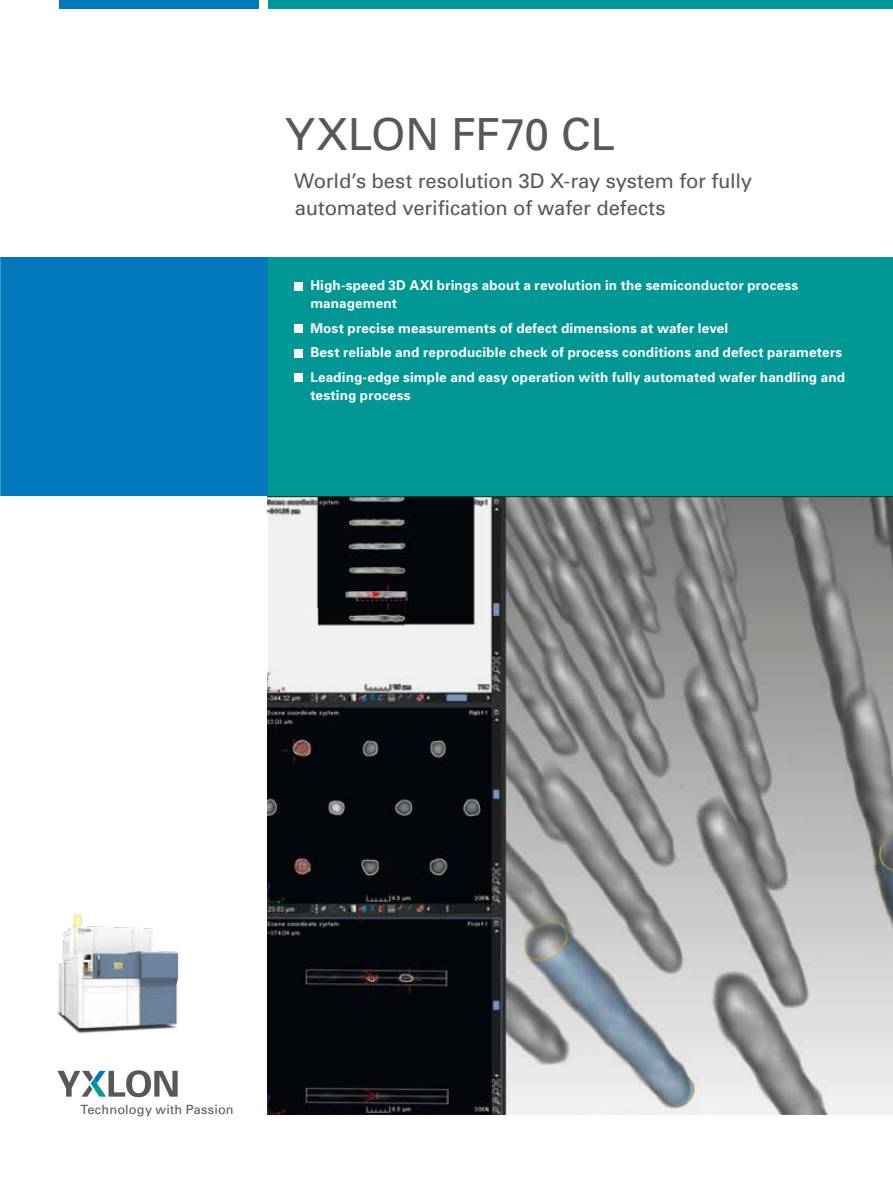
<style>
.page{position:relative;width:893px;height:1188px;background:#fff}
.page>*{position:absolute;margin:0;border:0;box-sizing:border-box;transform-origin:0 0}
.t1{font:44.25px "Univers";letter-spacing:-.01em;color:#58585a}
.t2{font:20.25px/27px "Univers";letter-spacing:-.005em;color:#58585a}
.t3{font:700 13.5px/24.5px "Univers";letter-spacing:.01em;color:#fff}
.t4{font:12.75px "Univers";letter-spacing:.015em;color:#58585a}
</style>
<div class="page">
<div style="left:268px;top:0;width:625px;height:9px;background:#009795"></div>
<div style="left:60px;top:0;width:199px;height:9px;background:#0078bb"></div>
<svg style="left:57px;top:1070px;width:121px;height:27px"></svg>
<div style="left:268px;top:258px;width:625px;height:238px;background:#009795"></div>
<div style="left:0;top:258px;width:268px;height:238px;background:#0078bb"></div>
<img style="left:57px;top:914px;width:122px;height:120px">
<svg style="left:268px;top:496px;width:625px;height:618px;background:#767779"></svg>
<div style="left:295px;top:282px;width:8px;height:8px;background:#fff"></div>
<div style="left:295px;top:325px;width:8px;height:8px;background:#fff"></div>
<div style="left:295px;top:349px;width:8px;height:8px;background:#fff"></div>
<div style="left:295px;top:374px;width:8px;height:8px;background:#fff"></div>
<h1 class="t1" style="left:285px;top:108px;width:331px">YXLON FF70 CL</h1>
<h2 class="t2" style="left:294px;top:167px;width:459px">World’s best resolution 3D X-ray system for fully automated verification of wafer defects</h2>
<p class="t3" style="left:310px;top:277px;width:489px;line-height:18px">High-speed 3D AXI brings about a revolution in the semiconductor process management</p>
<p class="t3" style="left:310px;top:316px;width:536px">Most precise measurements of defect dimensions at wafer level<br>Best reliable and reproducible check of process conditions and defect parameters<br>Leading-edge simple and easy operation with fully automated wafer handling and</p>
<p class="t3" style="left:310px;top:383px;width:102px">testing process</p>
<p class="t4" style="left:81px;top:1102px;width:155px">Technology with Passion</p>
</div>
